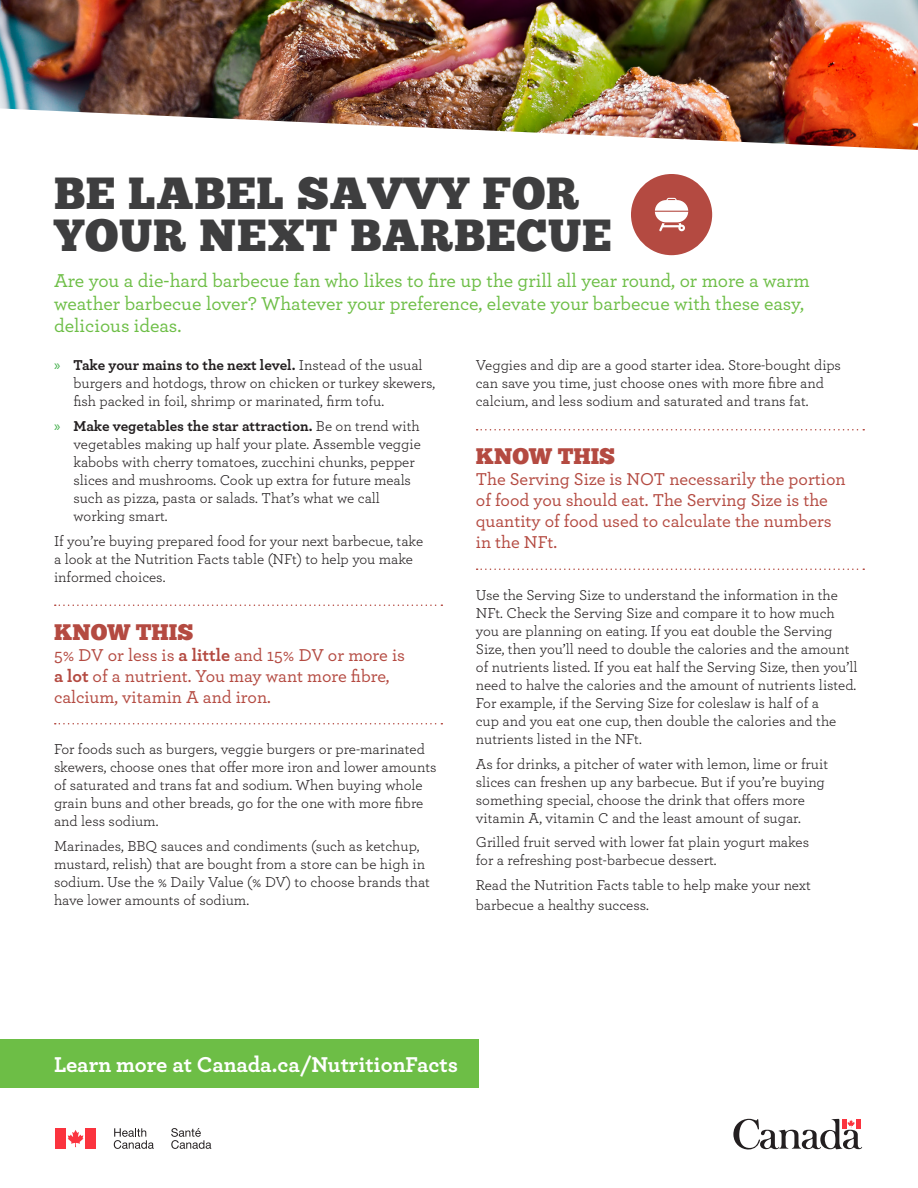
<style>
.page{position:relative;width:918px;height:1188px;background:#fff}
.page>*{position:absolute;margin:0;border:0;box-sizing:border-box;transform-origin:0 0}
.t1{font:45px/42px "Chunk Five";letter-spacing:.02em;color:#3e3e3f}
.t2{font:700 22.5px "Archer";color:#fff}
.Know_This_Header{font:22.5px "Chunk Five";color:#b44a41}
.First_Sentence{font:500 19.5px/22.5px "Archer";color:#6dbe46}
.Know_This_Body{font:500 18px/21px "Archer";color:#b44a41}
.Body{font:15px/18px "Archer";color:#231f20}
.s1{font-family:"Myriad Pro";color:#40ae49}
.s2{font-weight:700}
</style>
<div class="page">
<svg style="left:68px;top:1130px;width:15px;height:17px"></svg>
<div style="left:55px;top:1128px;width:10px;height:21px;background:#fb333e"></div>
<div style="left:86px;top:1128px;width:10px;height:21px;background:#fb333e"></div>
<svg style="left:171px;top:1128px;width:40px;height:21px"></svg>
<svg style="left:114px;top:1128px;width:40px;height:21px"></svg>
<svg style="left:733px;top:1119px;width:129px;height:31px"></svg>
<svg style="left:55px;top:604px;width:387px;height:2px"></svg>
<svg style="left:55px;top:723px;width:387px;height:1px"></svg>
<svg style="left:477px;top:429px;width:387px;height:1px"></svg>
<svg style="left:477px;top:568px;width:387px;height:2px"></svg>
<div style="left:0;top:1040px;width:478px;height:48px;background:#6dbe46"></div>
<div style="left:631px;top:174px;width:81px;height:81px;background:#b44a41;border-radius:50%"></div>
<svg style="left:655px;top:198px;width:33px;height:33px"></svg>
<img style="left:0;top:0;width:918px;height:150px">
<p class="t1" style="left:54px;top:173px;width:559px">BE LABEL SAVVY FOR<br>YOUR NEXT BARBECUE</p>
<p class="First_Sentence" style="left:54px;top:268px;width:757px">Are you a die-hard barbecue fan who likes to fire up the grill all year round, or more a warm weather barbecue lover? Whatever your preference, elevate your barbecue with these easy, delicious ideas.</p>
<p class="Body" style="left:74px;top:356px;width:363px;text-indent:-20px"><span class="s1">»</span> <span class="s2">Take your mains to the next level.</span> Instead of the usual burgers and hotdogs, throw on chicken or turkey skewers, fish packed in foil, shrimp or marinated, firm tofu.</p>
<p class="Body" style="left:74px;top:417px;width:349px;text-indent:-20px"><span class="s1">»</span> <span class="s2">Make vegetables the star attraction.</span> Be on trend with vegetables making up half your plate. Assemble veggie kabobs with cherry tomatoes, zucchini chunks, pepper slices and mushrooms. Cook up extra for future meals such as pizza, pasta or salads. That’s what we call working smart.</p>
<p class="Body" style="left:54px;top:531px;width:371px">If you’re buying prepared food for your next barbecue, take a look at the Nutrition Facts table (NFt) to help you make informed choices.</p>
<p class="Body" style="left:476px;top:356px;width:367px">Veggies and dip are a good starter idea. Store-bought dips can save you time, just choose ones with more fibre and calcium, and less sodium and saturated and trans fat.</p>
<p class="Know_This_Header" style="left:476px;top:443px;width:141px">KNOW THIS</p>
<p class="Know_This_Body" style="left:476px;top:468px;width:371px">The Serving Size is NOT necessarily the portion of food you should eat. The Serving Size is the quantity of food used to calculate the numbers in the NFt.</p>
<p class="Know_This_Header" style="left:54px;top:618px;width:141px">KNOW THIS</p>
<p class="Know_This_Body" style="left:54px;top:643px;width:352px">5% DV or less is <span class="s2">a little</span> and 15% DV or more is <span class="s2">a lot</span> of a nutrient. You may want more fibre, calcium, vitamin A and iron.</p>
<p class="Body" style="left:54px;top:740px;width:384px">For foods such as burgers, veggie burgers or pre-marinated skewers, choose ones that offer more iron and lower amounts of saturated and trans fat and sodium. When buying whole grain buns and other breads, go for the one with more fibre and less sodium.</p>
<p class="Body" style="left:54px;top:837px;width:378px">Marinades, BBQ sauces and condiments (such as ketchup, mustard, relish) that are bought from a store can be high in sodium. Use the % Daily Value (% DV) to choose brands that have lower amounts of sodium.</p>
<p class="Body" style="left:476px;top:585px;width:383px">Use the Serving Size to understand the information in the NFt. Check the Serving Size and compare it to how much you are planning on eating. If you eat double the Serving Size, then you’ll need to double the calories and the amount of nutrients listed. If you eat half the Serving Size, then you’ll need to halve the calories and the amount of nutrients listed.<br>For example, if the Serving Size for coleslaw is half of a<br>cup and you eat one cup, then double the calories and the nutrients listed in the NFt.</p>
<p class="Body" style="left:476px;top:754px;width:354px">As for drinks, a pitcher of water with lemon, lime or fruit slices can freshen up any barbecue. But if you’re buying something special, choose the drink that offers more vitamin A, vitamin C and the least amount of sugar.</p>
<p class="Body" style="left:476px;top:833px;width:335px">Grilled fruit served with lower fat plain yogurt makes for a refreshing post-barbecue dessert.</p>
<p class="Body" style="left:476px;top:875px;width:337px;line-height:19.5px">Read the Nutrition Facts table to help make your next barbecue a healthy success.</p>
<p class="t2" style="left:54px;top:1047px;width:406px">Learn more at Canada.ca/NutritionFacts</p>
</div>
